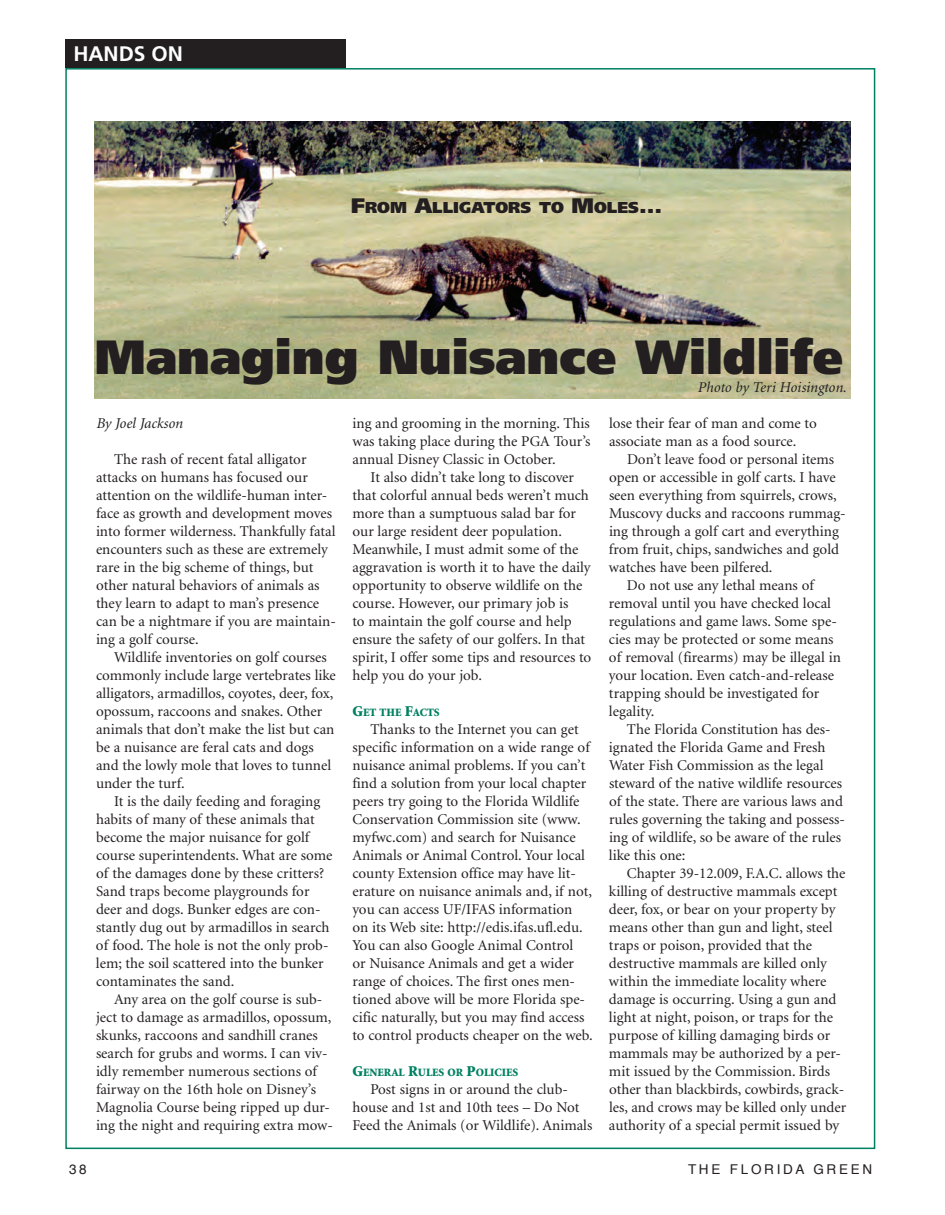
<style>
.page{position:relative;width:945px;height:1215px;background:#fff}
.page>*{position:absolute;margin:0;border:0;box-sizing:border-box;transform-origin:0 0}
.t1{font:900 48px "Frutiger";color:#231f20}
.t2{font:700 21px "Frutiger";color:#fff}
.t3{font:900 15.75px "Frutiger";color:#231f20}
.t4{font:15px/18px "Minion";color:#231f20}
.t5{font:italic 15px "Minion";color:#231f20}
.t6{font:13.5px "Helvetica";letter-spacing:.2em;color:#231f20}
.t7{font:900 11.25px "Minion";color:#008062}
.s1{font-size:21px}
.s2{font-size:15px}
</style>
<div class="page">
<div style="left:65px;top:39px;width:281px;height:29px;background:#231f20"></div>
<img style="left:94px;top:122px;width:756px;height:277px">
<h2 class="t2" style="left:73px;top:41px;width:111px">HANDS ON</h2>
<p class="t3" style="left:351px;top:198px;width:313px"><span class="s1">F</span>ROM <span class="s1">A</span>LLIGATORS TO <span class="s1">M</span>OLES<span class="s1">...</span></p>
<h1 class="t1" style="left:94px;top:327px;width:750px">Managing Nuisance Wildlife</h1>
<p class="t5" style="left:698px;top:379px;width:151px">Photo by Teri Hoisington.</p>
<p class="t5" style="left:96px;top:415px;width:88px">By Joel Jackson</p>
<p class="t4" style="left:96px;top:450px;width:241px;text-indent:18px">The rash of recent fatal alligator attacks on humans has focused our attention on the wildlife-human inter&shy;face as growth and development moves into former wilderness. Thankfully fatal encounters such as these are extremely rare in the big scheme of things, but other natural behaviors of animals as they learn to adapt to man’s presence can be a nightmare if you are maintain&shy;ing a golf course.</p>
<p class="t4" style="left:96px;top:648px;width:241px;text-indent:18px">Wildlife inventories on golf courses commonly include large vertebrates like alligators, armadillos, coyotes, deer, fox, opossum, raccoons and snakes. Other animals that don’t make the list but can be a nuisance are feral cats and dogs and the lowly mole that loves to tunnel under the turf.</p>
<p class="t4" style="left:96px;top:792px;width:238px;text-indent:18px">It is the daily feeding and foraging habits of many of these animals that become the major nuisance for golf course superintendents. What are some of the damages done by these critters?<br>Sand traps become playgrounds for deer and dogs. Bunker edges are con&shy;stantly dug out by armadillos in search of food. The hole is not the only prob&shy;lem; the soil scattered into the bunker contaminates the sand.</p>
<p class="t4" style="left:96px;top:990px;width:238px;text-indent:18px">Any area on the golf course is sub&shy;ject to damage as armadillos, opossum, skunks, raccoons and sandhill cranes search for grubs and worms. I can viv&shy;idly remember numerous sections of fairway on the 16th hole on Disney’s Magnolia Course being ripped up dur&shy;ing the night and requiring extra mow-</p>
<p class="t4" style="left:352px;top:414px;width:240px;text-align:justify">ing and grooming in the morning. This was taking place during the PGA Tour’s annual Disney Classic in October.</p>
<p class="t4" style="left:352px;top:468px;width:240px;text-indent:18px">It also didn’t take long to discover that colorful annual beds weren’t much more than a sumptuous salad bar for our large resident deer population.<br>Meanwhile, I must admit some of the aggravation is worth it to have the daily opportunity to observe wildlife on the course. However, our primary job is<br>to maintain the golf course and help ensure the safety of our golfers. In that spirit, I offer some tips and resources to help you do your job.</p>
<p class="t7" style="left:352px;top:706px;width:89px"><span class="s2">G</span>ET THE <span class="s2">F</span>ACTS</p>
<p class="t4" style="left:352px;top:720px;width:242px;text-indent:18px">Thanks to the Internet you can get specific information on a wide range of nuisance animal problems. If you can’t find a solution from your local chapter peers try going to the Florida Wildlife Conservation Commission site (www. myfwc.com) and search for Nuisance Animals or Animal Control. Your local county Extension office may have lit&shy;erature on nuisance animals and, if not, you can access UF/IFAS information<br>on its Web site: http://edis.ifas.ufl.edu.<br>You can also Google Animal Control<br>or Nuisance Animals and get a wider range of choices. The first ones men&shy;tioned above will be more Florida spe&shy;cific naturally, but you may find access to control products cheaper on the web.</p>
<p class="t7" style="left:352px;top:1066px;width:167px"><span class="s2">G</span>ENERAL <span class="s2">R</span>ULES OR <span class="s2">P</span>OLICIES</p>
<p class="t4" style="left:352px;top:1080px;width:241px;text-indent:18px">Post signs in or around the club&shy;house and 1st and 10th tees – Do Not<br>Feed the Animals (or Wildlife). Animals</p>
<p class="t4" style="left:609px;top:414px;width:209px">lose their fear of man and come to associate man as a food source.</p>
<p class="t4" style="left:627px;top:450px;width:209px">Don’t leave food or personal items</p>
<p class="t4" style="left:609px;top:468px;width:228px">open or accessible in golf carts. I have</p>
<p class="t4" style="left:609px;top:486px;width:229px">seen everything from squirrels, crows,</p>
<p class="t4" style="left:609px;top:504px;width:238px">Muscovy ducks and raccoons rummag-</p>
<p class="t4" style="left:609px;top:522px;width:231px">ing through a golf cart and everything</p>
<p class="t4" style="left:609px;top:540px;width:232px">from fruit, chips, sandwiches and gold</p>
<p class="t4" style="left:609px;top:558px;width:165px">watches have been pilfered.</p>
<p class="t4" style="left:627px;top:576px;width:188px">Do not use any lethal means of</p>
<p class="t4" style="left:609px;top:594px;width:224px">removal until you have checked local</p>
<p class="t4" style="left:609px;top:612px;width:229px">regulations and game laws. Some spe-</p>
<p class="t4" style="left:609px;top:630px;width:226px">cies may be protected or some means</p>
<p class="t4" style="left:609px;top:648px;width:233px">of removal (firearms) may be illegal in</p>
<p class="t4" style="left:609px;top:666px;width:227px">your location. Even catch-and-release</p>
<p class="t4" style="left:609px;top:684px;width:212px">trapping should be investigated for</p>
<p class="t4" style="left:609px;top:702px;width:47px">legality.</p>
<p class="t4" style="left:627px;top:720px;width:205px">The Florida Constitution has des-</p>
<p class="t4" style="left:609px;top:738px;width:218px">ignated the Florida Game and Fresh</p>
<p class="t4" style="left:609px;top:756px;width:216px">Water Fish Commission as the legal</p>
<p class="t4" style="left:609px;top:774px;width:235px">steward of the native wildlife resources</p>
<p class="t4" style="left:609px;top:792px;width:236px">of the state. There are various laws and</p>
<p class="t4" style="left:609px;top:810px;width:238px">rules governing the taking and possess-</p>
<p class="t4" style="left:609px;top:828px;width:234px">ing of wildlife, so be aware of the rules</p>
<p class="t4" style="left:609px;top:846px;width:78px">like this one:</p>
<p class="t4" style="left:627px;top:864px;width:220px">Chapter 39-12.009, F.A.C. allows the</p>
<p class="t4" style="left:609px;top:882px;width:230px">killing of destructive mammals except</p>
<p class="t4" style="left:609px;top:900px;width:228px">deer, fox, or bear on your property by</p>
<p class="t4" style="left:609px;top:918px;width:225px">means other than gun and light, steel</p>
<p class="t4" style="left:609px;top:936px;width:205px">traps or poison, provided that the</p>
<p class="t4" style="left:609px;top:954px;width:219px">destructive mammals are killed only</p>
<p class="t4" style="left:609px;top:972px;width:219px">within the immediate locality where</p>
<p class="t4" style="left:609px;top:990px;width:229px">damage is occurring. Using a gun and</p>
<p class="t4" style="left:609px;top:1008px;width:226px">light at night, poison, or traps for the</p>
<p class="t4" style="left:609px;top:1026px;width:223px">purpose of killing damaging birds or</p>
<p class="t4" style="left:609px;top:1044px;width:234px">mammals may be authorized by a per-</p>
<p class="t4" style="left:609px;top:1062px;width:223px">mit issued by the Commission. Birds</p>
<p class="t4" style="left:609px;top:1080px;width:237px">other than blackbirds, cowbirds, grack-</p>
<p class="t4" style="left:609px;top:1098px;width:239px">les, and crows may be killed only under</p>
<p class="t4" style="left:609px;top:1116px;width:232px">authority of a special permit issued by</p>
<p class="t6" style="left:69px;top:1158px;width:19px">38</p>
<p class="t6" style="left:688px;top:1158px;width:186px">THE FLORIDA GREEN</p>
</div>
